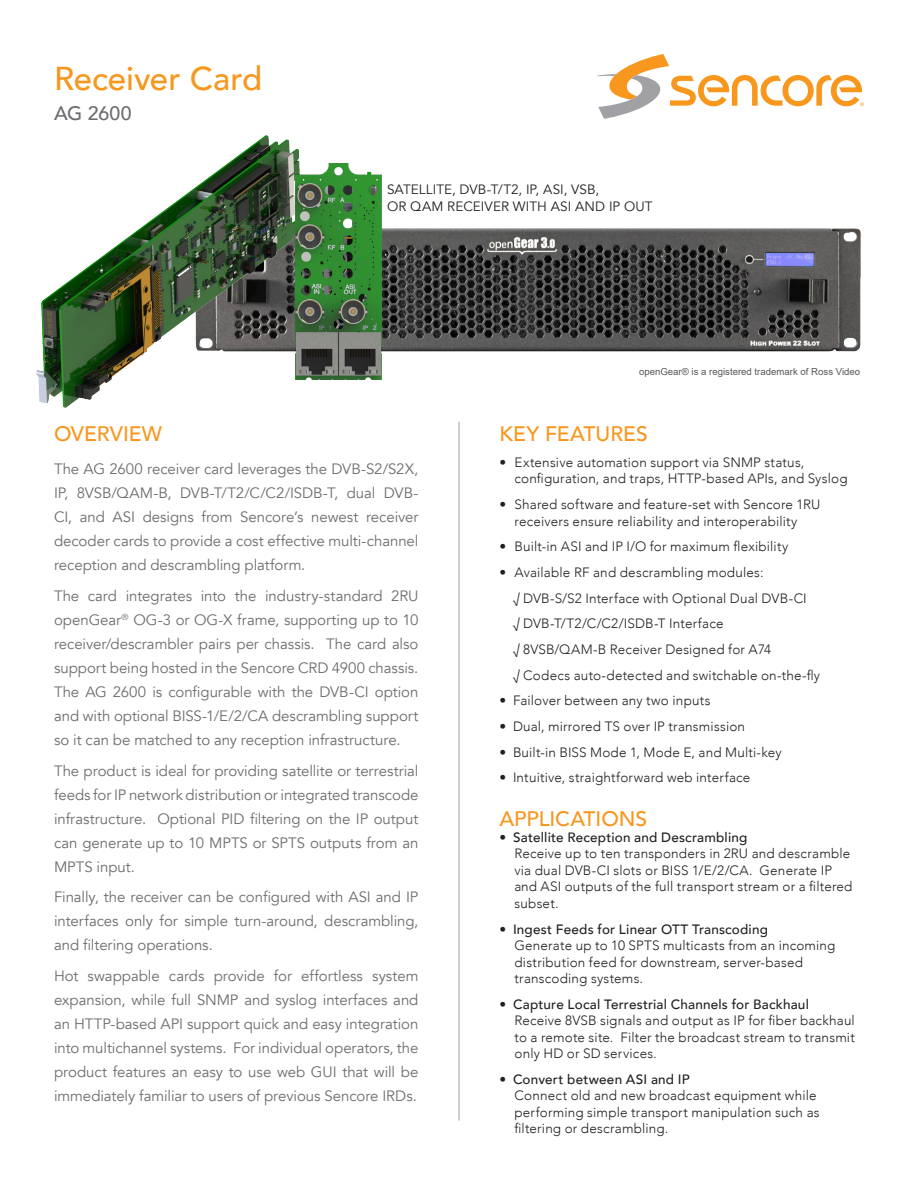
<style>
.page{position:relative;width:918px;height:1188px;background:#fff}
.page>*{position:absolute;margin:0;border:0;box-sizing:border-box;transform-origin:0 0}
.t1{font:500 33px "Avenir LT Com";color:#f7971d}
.t2{font:500 21px "Avenir LT Com";color:#f7971d}
.t3{font:500 19.5px "Avenir LT Com";color:#6c6d70}
.t4{font:15px/24px "Avenir LT Com";letter-spacing:-.005em;color:#6c6d70;text-align:justify}
.t5{font:300 13.5px/16.5px "Avenir LT Com";letter-spacing:.015em;color:#231f20}
.t6{font:13.5px/16.5px "Avenir LT Com";letter-spacing:.005em;color:#231f20}
.t7{font:9.6px "Arial";color:#57585a}
.s1{font-weight:500}
</style>
<div class="page">
<svg style="left:597px;top:54px;width:267px;height:65px"></svg>
<hr style="left:459px;top:422px;width:1px;height:698px;background:#a1a1a5">
<img style="left:381px;top:228px;width:480px;height:124px">
<img style="left:37px;top:135px;width:263px;height:272px">
<img style="left:295px;top:164px;width:86px;height:216px">
<p class="t1" style="left:54px;top:59px;width:210px">Receiver Card</p>
<p class="t3" style="left:54px;top:102px;width:79px">AG 2600</p>
<p class="t6" style="left:387px;top:181px;width:267px">SATELLITE, DVB-T/T2, IP, ASI, VSB,<br>OR QAM RECEIVER WITH ASI AND IP OUT</p>
<p class="t7" style="left:639px;top:365px;width:223px">openGear® is a registered trademark of Ross Video</p>
<p class="t2" style="left:54px;top:421px;width:110px">OVERVIEW</p>
<p class="t4" style="left:54px;top:457px;width:366px">The AG 2600 receiver card leverages the DVB-S2/S2X, IP, 8VSB/QAM-B, DVB-T/T2/C/C2/ISDB-T, dual DVB-CI, and ASI designs from Sencore’s newest receiver decoder cards to provide a cost effective multi-channel reception and descrambling platform.</p>
<p class="t4" style="left:54px;top:584px;width:366px">The card integrates into the industry-standard 2RU openGear<sup>®</sup> OG-3 or OG-X frame, supporting up to 10 receiver/descrambler pairs per chassis. The card also support being hosted in the Sencore CRD 4900 chassis.<br>The AG 2600 is configurable with the DVB-CI option and with optional BISS-1/E/2/CA descrambling support so it can be matched to any reception infrastructure.</p>
<p class="t4" style="left:54px;top:759px;width:366px">The product is ideal for providing satellite or terrestrial feeds for IP network distribution or integrated transcode infrastructure. Optional PID filtering on the IP output can generate up to 10 MPTS or SPTS outputs from an MPTS input.</p>
<p class="t4" style="left:54px;top:886px;width:366px">Finally, the receiver can be configured with ASI and IP interfaces only for simple turn-around, descrambling, and filtering operations.</p>
<p class="t4" style="left:54px;top:964px;width:366px">Hot swappable cards provide for effortless system expansion, while full SNMP and syslog interfaces and an HTTP-based API support quick and easy integration into multichannel systems. For individual operators, the product features an easy to use web GUI that will be immediately familiar to users of previous Sencore IRDs.</p>
<p class="t2" style="left:500px;top:421px;width:150px">KEY FEATURES</p>
<p class="t5" style="left:514px;top:454px;width:335px;text-indent:-15px">• Extensive automation support via SNMP status, configuration, and traps, HTTP-based APIs, and Syslog</p>
<p class="t5" style="left:500px;top:496px;width:322px;text-align:center">• Shared software and feature-set with Sencore 1RU receivers ensure reliability and interoperability</p>
<p class="t5" style="left:500px;top:538px;width:290px">• Built-in ASI and IP I/O for maximum flexibility</p>
<p class="t5" style="left:500px;top:564px;width:266px">• Available RF and descrambling modules:</p>
<p class="t5" style="left:513px;top:590px;width:295px">√ DVB-S/S2 Interface with Optional Dual DVB-CI</p>
<p class="t5" style="left:513px;top:615px;width:212px">√ DVB-T/T2/C/C2/ISDB-T Interface</p>
<p class="t5" style="left:513px;top:641px;width:260px">√ 8VSB/QAM-B Receiver Designed for A74</p>
<p class="t5" style="left:513px;top:667px;width:309px">√ Codecs auto-detected and switchable on-the-fly</p>
<p class="t5" style="left:500px;top:692px;width:213px">• Failover between any two inputs</p>
<p class="t5" style="left:500px;top:718px;width:247px">• Dual, mirrored TS over IP transmission</p>
<p class="t5" style="left:500px;top:744px;width:284px">• Built-in BISS Mode 1, Mode E, and Multi-key</p>
<p class="t5" style="left:500px;top:770px;width:252px">• Intuitive, straightforward web interface</p>
<p class="t2" style="left:500px;top:806px;width:149px">APPLICATIONS</p>
<p class="t5" style="left:515px;top:829px;width:340px;text-indent:-15px">• <span class="s1">Satellite Reception and Descrambling<br></span>Receive up to ten transponders in 2RU and descramble via dual DVB-CI slots or BISS 1/E/2/CA. Generate IP and ASI outputs of the full transport stream or a filtered subset.</p>
<p class="t5" style="left:515px;top:921px;width:322px;text-indent:-15px">• <span class="s1">Ingest Feeds for Linear OTT Transcoding<br></span>Generate up to 10 SPTS multicasts from an incoming distribution feed for downstream, server-based transcoding systems.</p>
<p class="t5" style="left:515px;top:996px;width:342px;text-indent:-15px">• <span class="s1">Capture Local Terrestrial Channels for Backhaul </span>Receive 8VSB signals and output as IP for fiber backhaul to a remote site. Filter the broadcast stream to transmit only HD or SD services.</p>
<p class="t5" style="left:515px;top:1071px;width:307px;text-indent:-15px">• <span class="s1">Convert between ASI and IP<br></span>Connect old and new broadcast equipment while performing simple transport manipulation such as filtering or descrambling.</p>
</div>
